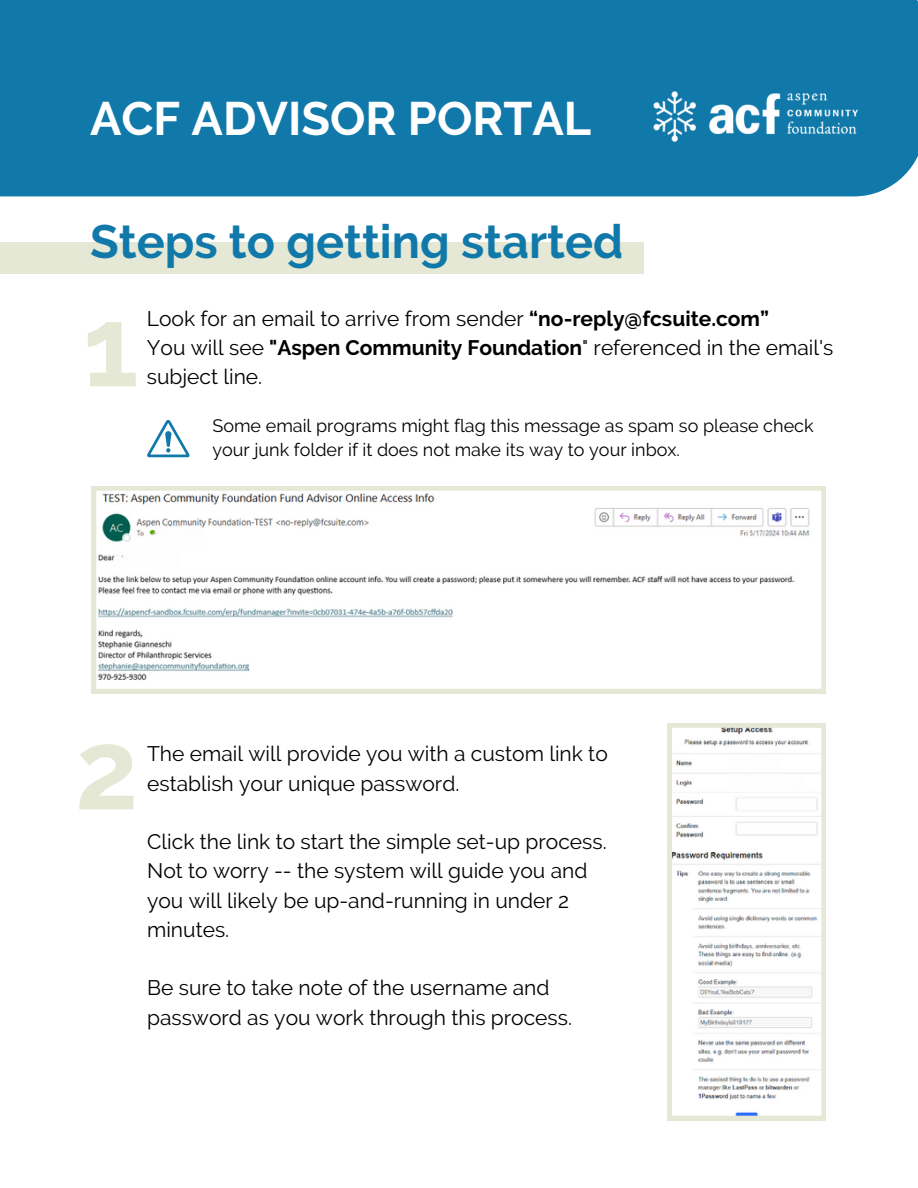
<style>
.page{position:relative;width:918px;height:1188px;background:#fff}
.page>*{position:absolute;margin:0;border:0;box-sizing:border-box;transform-origin:0 0}
.t1{font:700 112.2px "Raleway";color:#e5e8d4}
.t2{font:700 46.8px "Raleway";color:#1179aa}
.t3{font:700 46.8px "Raleway";color:#fff}
.t4{font:21px/29.2px "Raleway";color:#000}
.t5{font:18px/24.8px "Raleway";color:#000}
.s1{font-weight:700}
</style>
<div class="page">
<div style="left:0;top:128px;width:918px;height:68px;background:#1179aa"></div>
<div style="left:0;top:0;width:918px;height:128px;background:#1179aa"></div>
<img style="left:653px;top:92px;width:205px;height:49px">
<div style="left:0;top:243px;width:644px;height:31px;background:#e5e8d4"></div>
<svg style="left:147px;top:420px;width:43px;height:37px"></svg>
<svg style="left:92px;top:486px;width:734px;height:207px"></svg>
<svg style="left:667px;top:723px;width:159px;height:397px"></svg>
<p class="t3" style="left:90px;top:92px;width:503px">ACF ADVISOR PORTAL</p>
<p class="t2" style="left:90px;top:214px;width:535px">Steps to getting started</p>
<h3 class="t1" style="left:83px;top:281px;width:57px">1</h3>
<h2 class="t4" style="left:147px;top:304px;width:688px">Look for an email to arrive from sender <span class="s1">“no-reply@fcsuite.com”<br></span>You will see <span class="s1">"Aspen Community Foundation</span>" referenced in the email's subject line.</h2>
<p class="t5" style="left:212px;top:413px;width:603px">Some email programs might flag this message as spam so please check your junk folder if it does not make its way to your inbox.</p>
<h3 class="t1" style="left:75px;top:704px;width:65px">2</h3>
<p class="t4" style="left:147px;top:739px;width:462px">The email will provide you with a custom link to establish your unique password.</p>
<h3 class="t4" style="left:147px;top:827px;width:461px">Click the link to start the simple set-up process.<br>Not to worry -- the system will guide you and you will likely be up-and-running in under 2 minutes.</h3>
<p class="t4" style="left:147px;top:973px;width:426px">Be sure to take note of the username and password as you work through this process.</p>
</div>
